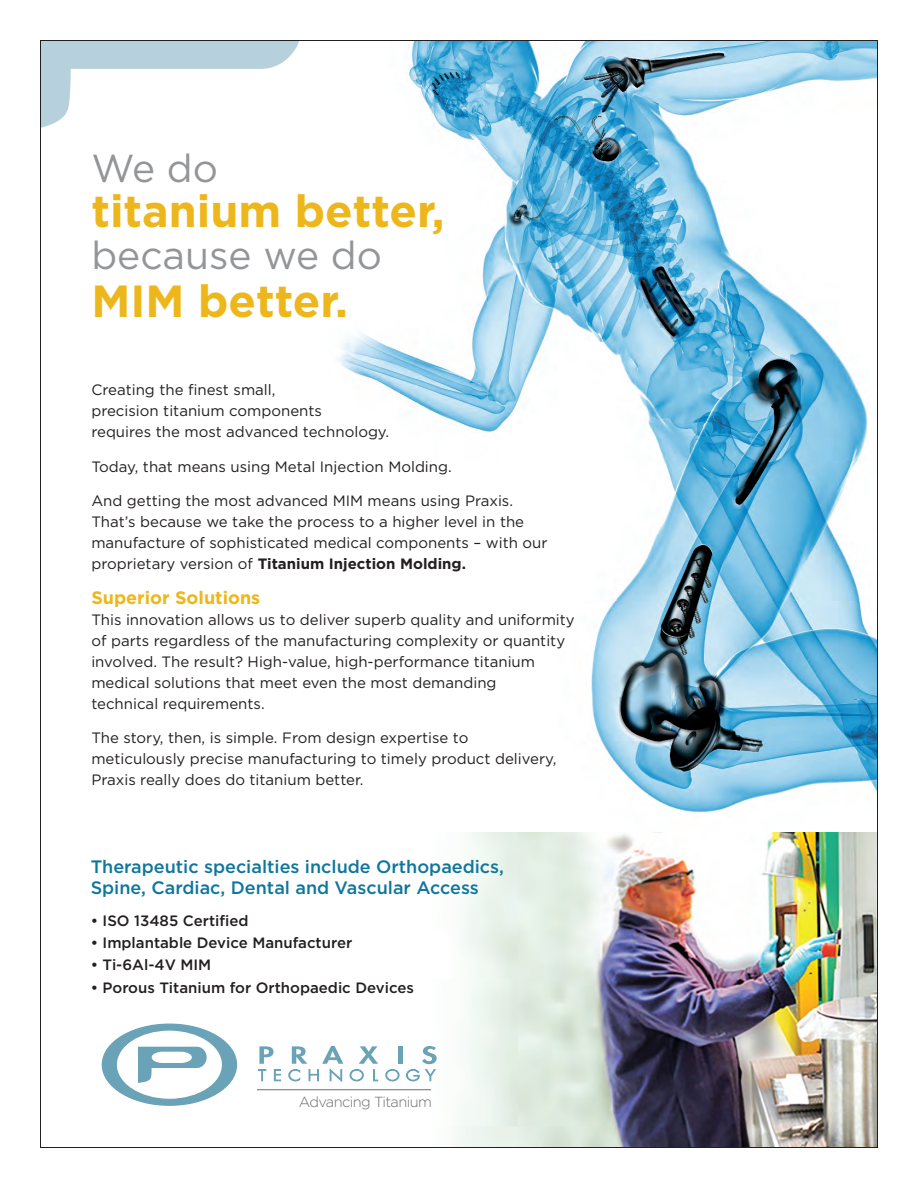
<style>
.page{position:relative;width:918px;height:1188px;background:#fff}
.page>*{position:absolute;margin:0;border:0;box-sizing:border-box;transform-origin:0 0}
.t1{font:700 45px "Gotham";color:#edb71c}
.t2{font:39px "Gotham";color:#939598}
.t3{font:500 18px/21.6px "Gotham";color:#0f769c}
.t4{font:700 18px "Gotham";color:#edb71c}
.t5{font:15px/21px "Gotham";color:#231f20}
.t6{font:500 15px "Gotham";color:#231f20}
.t7{font:300 14.55px "Gotham";letter-spacing:-.04em;color:#6c6d70}
.s1{font-weight:700}
</style>
<div class="page">
<img style="left:337px;top:42px;width:539px;height:791px">
<img style="left:257px;top:833px;width:619px;height:313px">
<svg style="left:257px;top:1046px;width:25px;height:36px"></svg>
<svg style="left:288px;top:1046px;width:55px;height:38px"></svg>
<svg style="left:349px;top:1046px;width:30px;height:36px"></svg>
<svg style="left:385px;top:1046px;width:52px;height:36px"></svg>
<hr style="left:257px;top:1089px;width:174px;height:1px;background:#6c6d70">
<svg style="left:101px;top:1023px;width:137px;height:83px"></svg>
<svg style="left:42px;top:42px;width:257px;height:86px"></svg>
<h2 class="t2" style="left:91px;top:143px;width:128px">We do</h2>
<h1 class="t1" style="left:91px;top:181px;width:355px">titanium better,</h1>
<h2 class="t2" style="left:91px;top:230px;width:292px">because we do</h2>
<h1 class="t1" style="left:91px;top:271px;width:258px">MIM better.</h1>
<p class="t5" style="left:91px;top:379px;width:299px">Creating the finest small,<br>precision titanium components<br>requires the most advanced technology.</p>
<p class="t5" style="left:91px;top:456px;width:362px">Today, that means using Metal Injection Molding.</p>
<p class="t5" style="left:91px;top:490px;width:458px">And getting the most advanced MIM means using Praxis.<br>That’s because we take the process to a higher level in the manufacture of sophisticated medical components – with our proprietary version of <span class="s1">Titanium Injection Molding.</span></p>
<p class="t4" style="left:91px;top:586px;width:170px">Superior Solutions</p>
<p class="t5" style="left:91px;top:609px;width:485px">This innovation allows us to deliver superb quality and uniformity of parts regardless of the manufacturing complexity or quantity involved. The result? High-value, high-performance titanium medical solutions that meet even the most demanding<br>technical requirements.</p>
<p class="t5" style="left:91px;top:727px;width:467px">The story, then, is simple. From design expertise to meticulously precise manufacturing to timely product delivery,<br>Praxis really does do titanium better.</p>
<p class="t3" style="left:91px;top:855px;width:415px">Therapeutic specialties include Orthopaedics,<br>Spine, Cardiac, Dental and Vascular Access</p>
<p class="t6" style="left:91px;top:911px;width:159px">• ISO 13485 Certified</p>
<p class="t6" style="left:91px;top:933px;width:263px">• Implantable Device Manufacturer</p>
<p class="t6" style="left:91px;top:955px;width:122px">• Ti-6Al-4V MIM</p>
<p class="t6" style="left:91px;top:978px;width:325px">• Porous Titanium for Orthopaedic Devices</p>
<p class="t7" style="left:299px;top:1094px;width:135px">Advancing Titanium</p>
</div>
